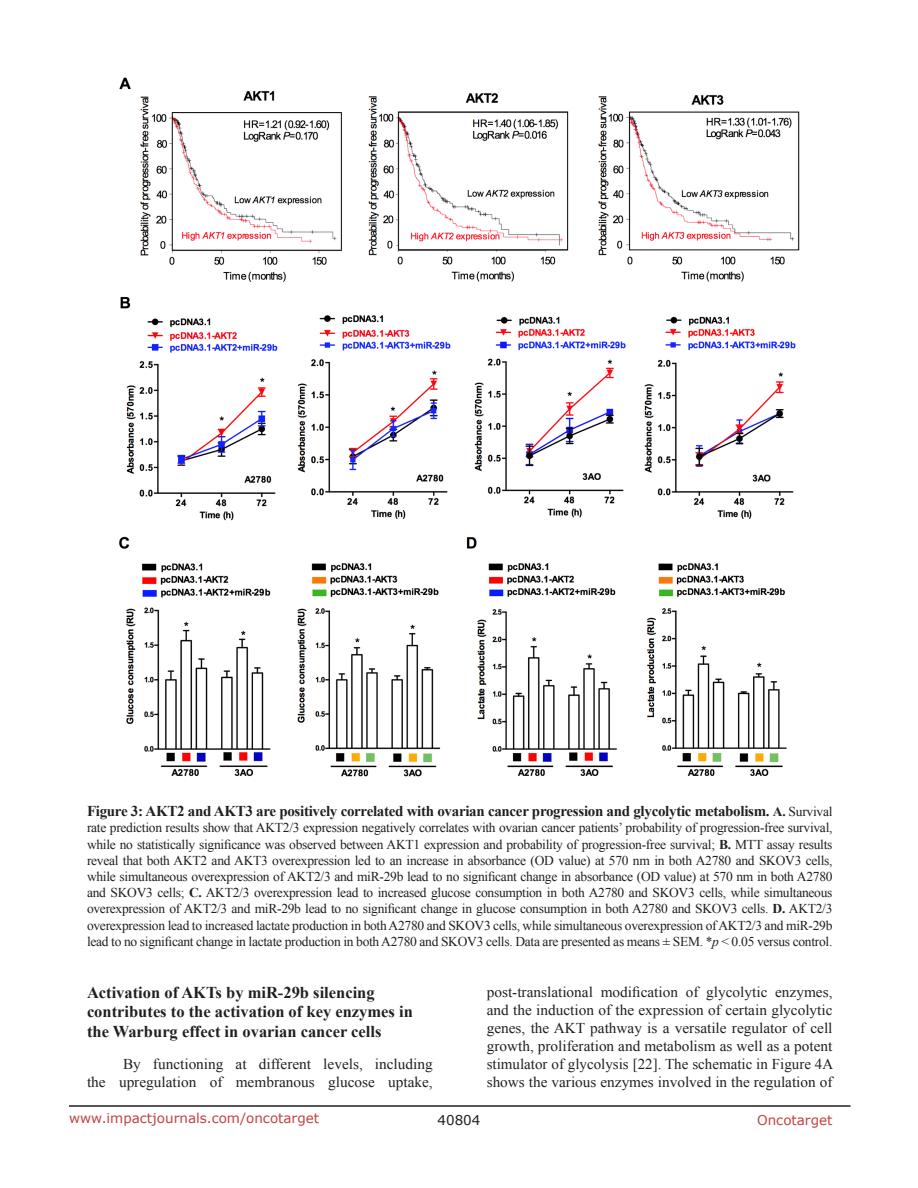
<style>
.page{position:relative;width:918px;height:1188px;background:#fff}
.page>*{position:absolute;margin:0;border:0;box-sizing:border-box;transform-origin:0 0}
.SubHeading{font:700 16.5px/19.8px "Times New Roman";color:#231f20}
.BodyText{font:15px/18px "Times New Roman";color:#231f20;text-align:right}
.FigureText{font:700 15px "Times New Roman";letter-spacing:-.02em;color:#231f20}
.FigureText-2{font:13.5px/16.2px "Times New Roman";letter-spacing:-.02em;color:#231f20;text-align:justify}
.t1{font:13.5px "Verdana";color:#c24141}
.t2{font:13.5px "Verdana";color:#231f20}
.s1{font-size:13.5px}
.s2{font-weight:400;font-size:13.5px}
.s3{font-weight:700}
.s4{font-style:italic}
</style>
<div class="page">
<hr style="left:69px;top:1105px;width:781px;height:2px;background:#231f20">
<img style="left:119px;top:77px;width:681px;height:700px">
<p class="FigureText" style="left:87px;top:801px;width:747px">Figure 3: AKT2 and AKT3 are positively correlated with ovarian cancer progression and glycolytic metabolism. <span class="s1">A.</span> <span class="s2">Survival</span></p>
<p class="FigureText-2" style="left:87px;top:820px;width:747px">rate prediction results show that AKT2/3 expression negatively correlates with ovarian cancer patients’ probability of progression-free survival, while no statistically significance was observed between AKT1 expression and probability of progression-free survival; <span class="s3">B.</span> MTT assay results reveal that both AKT2 and AKT3 overexpression led to an increase in absorbance (OD value) at 570 nm in both A2780 and SKOV3 cells, while simultaneous overexpression of AKT2/3 and miR-29b lead to no significant change in absorbance (OD value) at 570 nm in both A2780 and SKOV3 cells; <span class="s3">C.</span> AKT2/3 overexpression lead to increased glucose consumption in both A2780 and SKOV3 cells, while simultaneous overexpression of AKT2/3 and miR-29b lead to no significant change in glucose consumption in both A2780 and SKOV3 cells. <span class="s3">D.</span> AKT2/3 overexpression lead to increased lactate production in both A2780 and SKOV3 cells, while simultaneous overexpression of AKT2/3 and miR-29b lead to no significant change in lactate production in both A2780 and SKOV3 cells. Data are presented as means ± SEM. *<span class="s4">p</span> &lt; 0.05 versus control.</p>
<p class="SubHeading" style="left:87px;top:982px;width:327px">Activation of AKTs by miR-29b silencing contributes to the activation of key enzymes in the Warburg effect in ovarian cancer cells</p>
<p class="BodyText" style="left:87px;top:1054px;width:347px">By functioning at different levels, including<br>the upregulation of membranous glucose uptake,</p>
<p class="BodyText" style="left:487px;top:983px;width:348px;text-align:justify">post-translational modification of glycolytic enzymes, and the induction of the expression of certain glycolytic genes, the AKT pathway is a versatile regulator of cell growth, proliferation and metabolism as well as a potent stimulator of glycolysis [22]. The schematic in Figure 4A shows the various enzymes involved in the regulation of</p>
<p class="t1" style="left:69px;top:1109px;width:252px">www.impactjournals.com/oncotarget</p>
<p class="t2" style="left:438px;top:1111px;width:44px">40804</p>
<p class="t1" style="left:757px;top:1111px;width:77px">Oncotarget</p>
</div>
